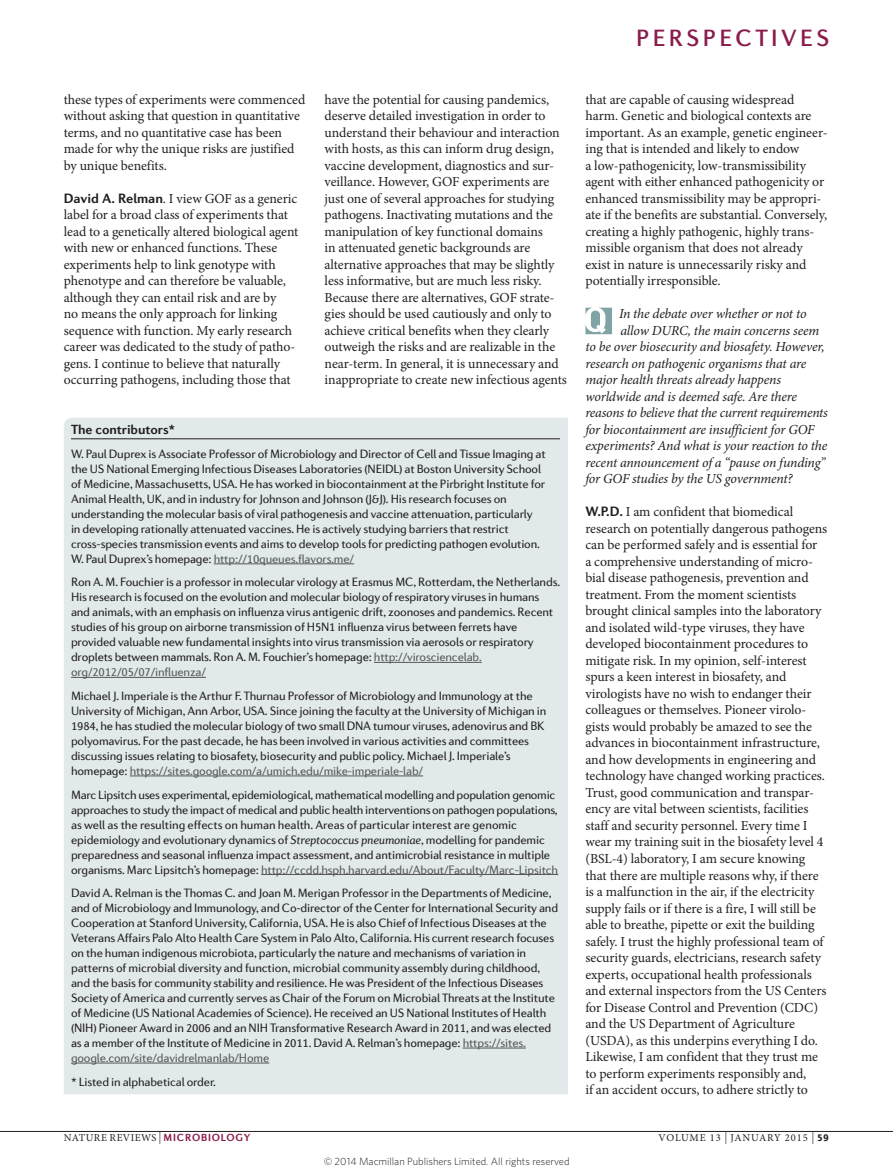
<style>
.page{position:relative;width:893px;height:1174px;background:#fff}
.page>*{position:absolute;margin:0;border:0;box-sizing:border-box;transform-origin:0 0}
.t1{font:500 24px "Diverda Sans Com";letter-spacing:.14em;color:#891c4d}
.bodyfirst{font:13.8px/16.5px "Minion Pro";letter-spacing:-.005em;color:#231f20}
.question{font:italic 13.8px "Minion Pro";letter-spacing:-.015em;color:#231f20}
.boxtitle{font:700 13.5px "Diverda Sans Com";letter-spacing:-.005em;color:#231f20}
.boxbody1{font:12.3px/15px "Diverda Sans Com";letter-spacing:-.015em;color:#231f20}
.t2{font:300 10.5px "Whitney";color:#1d1d1b}
.t3{font:10.5px "Minion Pro";letter-spacing:.05em;color:#231f20}
.t4{font:10.5px "Minion Pro";letter-spacing:.085em;color:#231f20}
.s1{font-family:"Diverda Sans Com";font-weight:700}
.s2{font-family:"Diverda Sans Com Regular 2"}
.s3{font-family:"Diverda Sans Com Regular 2";color:#575758}
.s4{font-style:italic}
.s5{font-size:12px}
.s6{font-family:"Diverda Sans Com";font-weight:700;color:#891c4d}
.s7{font-family:"Diverda Sans Com";font-weight:900}
</style>
<div class="page">
<hr style="left:0;top:1131px;width:893px;height:1px;background:#231f20">
<svg style="left:585px;top:308px;width:27px;height:26px"></svg>
<div style="left:64px;top:418px;width:504px;height:676px;background:#e1e9ea"></div>
<hr style="left:71px;top:438px;width:489px;height:1px;background:#231f20">
<hr style="left:214px;top:563px;width:140px;height:1px;background:#575758">
<hr style="left:374px;top:662px;width:108px;height:1px;background:#575758">
<hr style="left:71px;top:677px;width:135px;height:1px;background:#575758">
<hr style="left:130px;top:775px;width:293px;height:1px;background:#575758">
<hr style="left:261px;top:874px;width:297px;height:1px;background:#575758">
<hr style="left:463px;top:1047px;width:63px;height:1px;background:#575758">
<hr style="left:71px;top:1062px;width:198px;height:1px;background:#575758">
<h1 class="t1" style="left:636px;top:24px;width:195px">PERSPECTIVES</h1>
<p class="bodyfirst" style="left:64px;top:91px;width:243px">these types of experiments were commenced without asking that question in quantitative terms, and no quantitative case has been made for why the unique risks are justified by unique benefits.</p>
<p class="bodyfirst" style="left:64px;top:190px;width:236px"><span class="s1">David A. Relman</span>. I view GOF as a generic label for a broad class of experiments that lead to a genetically altered biological agent with new or enhanced functions. These experiments help to link genotype with phenotype and can therefore be valuable, although they can entail risk and are by<br>no means the only approach for linking sequence with function. My early research career was dedicated to the study of patho&shy;gens. I continue to believe that naturally occurring pathogens, including those that</p>
<p class="bodyfirst" style="left:325px;top:91px;width:244px">have the potential for causing pandemics, deserve detailed investigation in order to understand their behaviour and interaction with hosts, as this can inform drug design, vaccine development, diagnostics and sur&shy;veillance. However, GOF experiments are just one of several approaches for studying pathogens. Inactivating mutations and the manipulation of key functional domains<br>in attenuated genetic backgrounds are alternative approaches that may be slightly less informative, but are much less risky.<br>Because there are alternatives, GOF strate&shy;gies should be used cautiously and only to achieve critical benefits when they clearly outweigh the risks and are realizable in the near-term. In general, it is unnecessary and inappropriate to create new infectious agents</p>
<p class="bodyfirst" style="left:585px;top:91px;width:244px">that are capable of causing widespread harm. Genetic and biological contexts are important. As an example, genetic engineer&shy;ing that is intended and likely to endow<br>a low-pathogenicity, low-transmissibility agent with either enhanced pathogenicity or enhanced transmissibility may be appropri&shy;ate if the benefits are substantial. Conversely, creating a highly pathogenic, highly trans&shy;missible organism that does not already exist in nature is unnecessarily risky and potentially irresponsible.</p>
<p class="question" style="left:619px;top:305px;width:189px">In the debate over whether or not to</p>
<p class="question" style="left:620px;top:322px;width:201px">allow DURC, the main concerns seem</p>
<p class="question" style="left:585px;top:338px;width:241px">to be over biosecurity and biosafety. However,</p>
<p class="question" style="left:585px;top:355px;width:222px">research on pathogenic organisms that are</p>
<p class="question" style="left:585px;top:371px;width:197px">major health threats already happens</p>
<p class="question" style="left:585px;top:388px;width:213px">worldwide and is deemed safe. Are there</p>
<p class="question" style="left:585px;top:404px;width:244px">reasons to believe that the current requirements</p>
<p class="question" style="left:585px;top:421px;width:231px">for biocontainment are insufficient for GOF</p>
<p class="question" style="left:585px;top:437px;width:243px">experiments? And what is your reaction to the</p>
<p class="question" style="left:585px;top:454px;width:242px">recent announcement of a “pause on funding”</p>
<p class="question" style="left:585px;top:470px;width:209px">for GOF studies by the US government?</p>
<p class="bodyfirst" style="left:585px;top:504px;width:243px"><span class="s1">W.P.D.</span> I am confident that biomedical research on potentially dangerous pathogens can be performed safely and is essential for<br>a comprehensive understanding of micro&shy;bial disease pathogenesis, prevention and treatment. From the moment scientists brought clinical samples into the laboratory and isolated wild-type viruses, they have developed biocontainment procedures to mitigate risk. In my opinion, self-interest spurs a keen interest in biosafety, and virologists have no wish to endanger their colleagues or themselves. Pioneer virolo&shy;gists would probably be amazed to see the advances in biocontainment infrastructure, and how developments in engineering and technology have changed working practices.<br>Trust, good communication and transpar&shy;ency are vital between scientists, facilities staff and security personnel. Every time I wear my training suit in the biosafety level 4 (BSL‑4) laboratory, I am secure knowing that there are multiple reasons why, if there is a malfunction in the air, if the electricity supply fails or if there is a fire, I will still be able to breathe, pipette or exit the building safely. I trust the highly professional team of security guards, electricians, research safety experts, occupational health professionals and external inspectors from the US Centers for Disease Control and Prevention (CDC) and the US Department of Agriculture (USDA), as this underpins everything I do.<br>Likewise, I am confident that they trust me to perform experiments responsibly and,<br>if an accident occurs, to adhere strictly to</p>
<p class="boxtitle" style="left:71px;top:422px;width:106px">The contributors*</p>
<p class="boxbody1" style="left:71px;top:446px;width:476px">W. Paul Duprex is Associate Professor of Microbiology and Director of Cell and Tissue Imaging at the US National Emerging Infectious Diseases Laboratories (NEIDL) at Boston University School of Medicine, Massachusetts, USA. He has worked in biocontainment at the Pirbright Institute for Animal Health, UK, and in industry for Johnson and Johnson (J&amp;J). His research focuses on understanding the molecular basis of viral pathogenesis and vaccine attenuation, particularly<br>in developing rationally attenuated vaccines. He is actively studying barriers that restrict cross-species transmission events and aims to develop tools for predicting pathogen evolution.<br><span class="s2">W. Paul Duprex’s homepage:</span> <span class="s3">http://10queues.flavors.me/</span></p>
<p class="boxbody1" style="left:71px;top:574px;width:491px">Ron A. M. Fouchier is a professor in molecular virology at Erasmus MC, Rotterdam, the Netherlands.<br>His research is focused on the evolution and molecular biology of respiratory viruses in humans and animals, with an emphasis on influenza virus antigenic drift, zoonoses and pandemics. Recent <span class="s2">studies of his group on airborne transmission of H5N1 influenza virus between ferrets have </span>provided valuable new fundamental insights into virus transmission via aerosols or respiratory <span class="s2">droplets between mammals. Ron A. M. Fouchier’s homepage:</span> <span class="s3">http://virosciencelab. org/2012/05/07/influenza/</span></p>
<p class="boxbody1" style="left:71px;top:688px;width:477px">Michael J. Imperiale is the Arthur F. Thurnau Professor of Microbiology and Immunology at the University of Michigan, Ann Arbor, USA. Since joining the faculty at the University of Michigan in <span class="s2">1984, he has studied the molecular biology of two small DNA tumour viruses, adenovirus and BK </span>polyomavirus. For the past decade, he has been involved in various activities and committees <span class="s2">discussing issues relating to biosafety, biosecurity and public policy. Michael J. Imperiale’s homepage:</span> <span class="s3">https://sites.google.com/a/umich.edu/mike-imperiale-lab/</span></p>
<p class="boxbody1" style="left:71px;top:786px;width:489px">Marc Lipsitch uses experimental, epidemiological, mathematical modelling and population genomic approaches to study the impact of medical and public health interventions on pathogen populations, as well as the resulting effects on human health. Areas of particular interest are genomic epidemiology and evolutionary dynamics of <span class="s4">Streptococcus pneumoniae</span>, modelling for pandemic preparedness and seasonal influenza impact assessment, and antimicrobial resistance in multiple <span class="s2">organisms. Marc Lipsitch’s homepage:</span> <span class="s3">http://ccdd.hsph.harvard.edu/About/Faculty/Marc-Lipsitch</span></p>
<p class="boxbody1" style="left:71px;top:885px;width:489px">David A. Relman is the Thomas C. and Joan M. Merigan Professor in the Departments of Medicine, and of Microbiology and Immunology, and Co‑director of the Center for International Security and Cooperation at Stanford University, California, USA. He is also Chief of Infectious Diseases at the Veterans Affairs Palo Alto Health Care System in Palo Alto, California. His current research focuses on the human indigenous microbiota, particularly the nature and mechanisms of variation in patterns of microbial diversity and function, microbial community assembly during childhood, and the basis for community stability and resilience. He was President of the Infectious Diseases Society of America and currently serves as Chair of the Forum on Microbial Threats at the Institute of Medicine (US National Academies of Science). He received an US National Institutes of Health <span class="s2">(NIH) Pioneer Award in 2006 and an NIH Transformative Research Award in 2011, and was elected as a member of the Institute of Medicine in 2011. David A. Relman’s homepage:</span> <span class="s3">https://sites. google.com/site/davidrelmanlab/Home</span></p>
<p class="boxbody1" style="left:71px;top:1073px;width:146px">* Listed in alphabetical order.</p>
<p class="t3" style="left:64px;top:1130px;width:188px">NATURE REVIEWS <span class="s5">|</span> <span class="s6">MICROBIOLOGY</span></p>
<p class="t4" style="left:658px;top:1130px;width:172px">VOLUME 13 <span class="s5">|</span> JANUARY 2015 <span class="s5">|</span> <span class="s7">59</span></p>
<p class="t2" style="left:324px;top:1154px;width:247px">© 2014 Macmillan Publishers Limited. All rights reserved</p>
</div>
